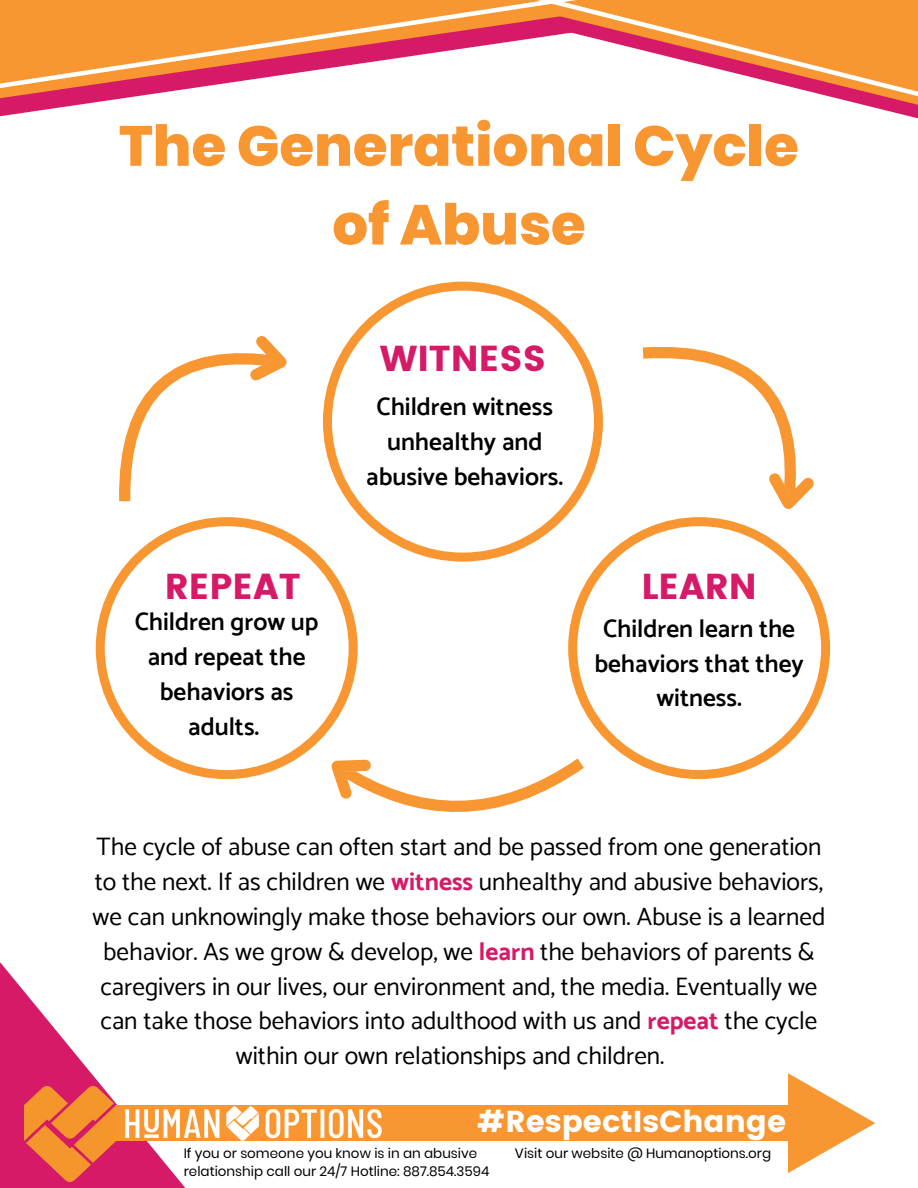
<style>
.page{position:relative;width:918px;height:1188px;background:#fff}
.page>*{position:absolute;margin:0;border:0;box-sizing:border-box;transform-origin:0 0}
.t1{font:800 56.4px/78.8px "Poppins";color:#f89631;text-align:center}
.t2{font:36px "Poppins";color:#d61a67}
.t3{font:30.3px "Poppins";color:#fff}
.t4{font:25.2px "Catamaran";color:#000}
.t5{font:600 25.2px/34.8px "Catamaran";color:#000;text-align:center}
.t6{font:13.5px/18px "Poppins";color:#000}
.s1{font-weight:700;color:#d61a67}
</style>
<div class="page">
<svg style="left:323px;top:282px;width:280px;height:280px"></svg>
<svg style="left:568px;top:517px;width:262px;height:262px"></svg>
<svg style="left:335px;top:747px;width:261px;height:65px"></svg>
<svg style="left:119px;top:354px;width:105px;height:148px"></svg>
<svg style="left:224px;top:336px;width:63px;height:45px"></svg>
<svg style="left:96px;top:517px;width:262px;height:262px"></svg>
<svg style="left:621px;top:346px;width:209px;height:183px"></svg>
<svg style="left:750px;top:446px;width:76px;height:76px"></svg>
<svg style="left:0;top:94px;width:152px;height:23px"></svg>
<svg style="left:0;top:0;width:431px;height:94px"></svg>
<svg style="left:431px;top:0;width:487px;height:119px"></svg>
<svg style="left:0;top:962px;width:186px;height:226px"></svg>
<img style="left:24px;top:1086px;width:91px;height:96px">
<div style="left:115px;top:1105px;width:691px;height:36px;background:#f89631"></div>
<svg style="left:788px;top:1073px;width:87px;height:100px"></svg>
<img style="left:125px;top:1106px;width:257px;height:35px">
<p class="t1" style="left:119px;top:107px;width:681px">The Generational Cycle of Abuse</p>
<h4 class="t2" style="left:165px;top:565px;width:137px">REPEAT</h4>
<p class="t5" style="left:135px;top:604px;width:185px">Children grow up and repeat the behaviors as adults.</p>
<p class="t2" style="left:380px;top:337px;width:168px">WITNESS</p>
<p class="t5" style="left:366px;top:389px;width:199px">Children witness unhealthy and abusive behaviors.</p>
<h1 class="t2" style="left:641px;top:565px;width:117px">LEARN</h1>
<h2 class="t5" style="left:594px;top:611px;width:211px">Children learn the behaviors that they witness.</h2>
<h2 class="t4" style="left:97px;top:832px;width:726px">The cycle of abuse can often start and be passed from one generation</h2>
<h2 class="t4" style="left:95px;top:867px;width:730px">to the next. If as children we <span class="s1">witness</span> unhealthy and abusive behaviors,</h2>
<h2 class="t4" style="left:93px;top:901px;width:734px">we can unknowingly make those behaviors our own. Abuse is a learned</h2>
<h2 class="t4" style="left:103px;top:936px;width:713px">behavior. As we grow &amp; develop, we <span class="s1">learn</span> the behaviors of parents &amp;</h2>
<h2 class="t4" style="left:100px;top:971px;width:719px">caregivers in our lives, our environment and, the media. Eventually we</h2>
<h2 class="t4" style="left:100px;top:1006px;width:719px">can take those behaviors into adulthood with us and <span class="s1">repeat</span> the cycle</h2>
<h2 class="t4" style="left:236px;top:1041px;width:430px">within our own relationships and children.</h2>
<h4 class="t3" style="left:477px;top:1104px;width:310px">#RespectIsChange</h4>
<h2 class="t6" style="left:184px;top:1145px;width:307px">If you or someone you know is in an abusive relationship call our 24/7 Hotline: 887.854.3594</h2>
<h4 class="t6" style="left:515px;top:1144px;width:258px">Visit our website @ Humanoptions.org</h4>
</div>
